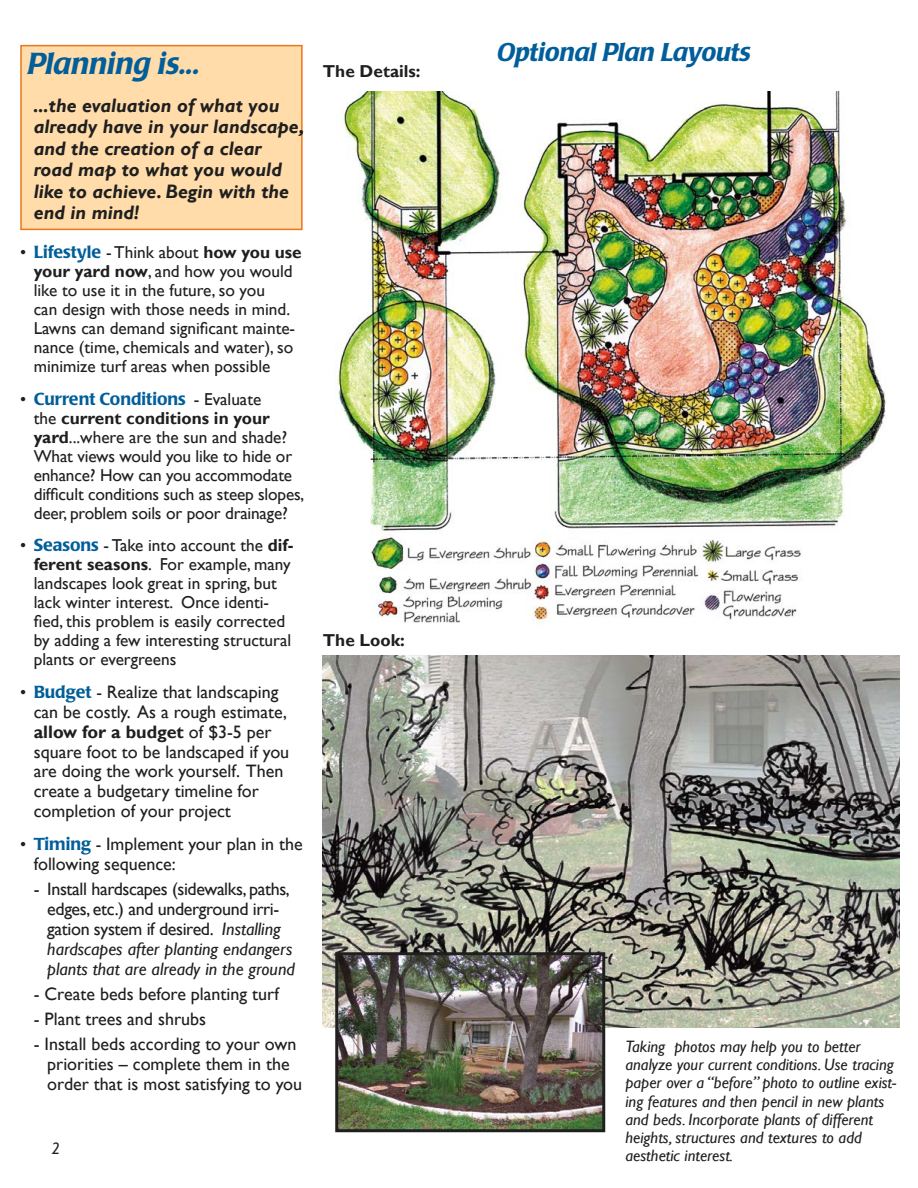
<style>
.page{position:relative;width:918px;height:1188px;background:#fff}
.page>*{position:absolute;margin:0;border:0;box-sizing:border-box;transform-origin:0 0}
.t1{font:italic 500 30px "Poppl Laudatio";color:#005e9b}
.t2{font:italic 500 25.5px "Poppl Laudatio";color:#005e9b}
.t3{font:italic 700 19.5px/21.5px "Gill Sans";color:#1f1f1f}
.t4{font:18px/19.8px "Gill Sans";color:#1f1f1f}
.t5{font:18px/19.8px "Gill Sans";letter-spacing:-.02em;color:#1f1f1f}
.t6{font:17.25px/19px "Gill Sans";color:#1f1f1f}
.t7{font:500 17.25px "Poppl Laudatio";color:#005e9b}
.t8{font:700 17.25px "Gill Sans";color:#1f1f1f}
.t9{font:italic 16.5px/18.1px "Gill Sans";color:#1f1f1f}
.s1{font-family:"Poppl Laudatio";font-weight:500;color:#005e9b}
.s2{font-weight:700}
.s3{font-family:"Gill Sans";font-weight:400;color:#1f1f1f}
.s4{font-size:17.25px}
.s5{font-family:"Poppl Laudatio";font-weight:500;font-size:17.25px;color:#005e9b}
.s6{font-style:italic}
</style>
<div class="page">
<div style="left:20px;top:45px;width:283px;height:185px;background:#ffdcaa;border:2px solid #eb771d"></div>
<img style="left:323px;top:656px;width:577px;height:371px">
<img style="left:339px;top:956px;width:262px;height:172px">
<div style="left:335px;top:952px;width:270px;height:180px;border:3px solid #1f1f1f"></div>
<img style="left:334px;top:92px;width:552px;height:531px">
<h2 class="t2" style="left:497px;top:38px;width:255px">Optional Plan Layouts</h2>
<h1 class="t1" style="left:27px;top:47px;width:175px">Planning is...</h1>
<p class="t3" style="left:34px;top:95px;width:272px">...the evaluation of what you already have in your landscape, and the creation of a clear road map to what you would like to achieve. Begin with the end in mind!</p>
<p class="t6" style="left:34px;top:243px;width:270px;text-indent:-14px">• <span class="s1">Lifestyle</span> - Think about <span class="s2">how you use your yard now</span>, and how you would like to use it in the future, so you<br>can design with those needs in mind.<br>Lawns can demand significant mainte&shy;nance (time, chemicals and water), so minimize turf areas when possible</p>
<p class="t7" style="left:20px;top:389px;width:243px"><span class="s3">•</span> Current Conditions <span class="s3">- Evaluate</span></p>
<p class="t6" style="left:34px;top:409px;width:272px">the <span class="s2">current conditions in your yard</span>...where are the sun and shade?<br>What views would you like to hide or enhance? How can you accommodate difficult conditions such as steep slopes, deer, problem soils or poor drainage?</p>
<p class="t6" style="left:34px;top:536px;width:261px;text-indent:-14px">• <span class="s1">Seasons</span> - Take into account the <span class="s2">dif&shy;ferent seasons</span>. For example, many landscapes look great in spring, but lack winter interest. Once identi&shy;fied, this problem is easily corrected by adding a few interesting structural plants or evergreens</p>
<p class="t4" style="left:34px;top:683px;width:257px;text-indent:-13px"><span class="s4">•</span> <span class="s5">Budget</span> <span class="s4">-</span> Realize that landscaping can be costly. As a rough estimate, <span class="s2">allow for a budget</span> of $3-5 per square foot to be landscaped if you are doing the work yourself. Then create a budgetary timeline for completion of your project</p>
<p class="t4" style="left:34px;top:835px;width:270px;text-indent:-14px"><span class="s4">•</span> <span class="s5">Timing</span> <span class="s4">-</span> Implement your plan in the following sequence:</p>
<p class="t5" style="left:47px;top:880px;width:249px;text-indent:-14px">- Install hardscapes (sidewalks, paths, edges, etc.) and underground irri&shy;gation system if desired. <span class="s6">Installing hardscapes after planting endangers plants that are already in the ground</span></p>
<p class="t4" style="left:34px;top:984px;width:247px">- Create beds before planting turf</p>
<p class="t4" style="left:34px;top:1009px;width:174px">- Plant trees and shrubs</p>
<p class="t4" style="left:47px;top:1035px;width:256px;text-indent:-14px">- Install beds according to your own priorities – complete them in the order that is most satisfying to you</p>
<p class="t9" style="left:626px;top:1038px;width:272px">Taking photos may help you to better analyze your current conditions. Use tracing paper over a “before” photo to outline exist&shy;ing features and then pencil in new plants and beds. Incorporate plants of different heights, structures and textures to add aesthetic interest.</p>
<p class="t8" style="left:323px;top:60px;width:99px">The Details:</p>
<p class="t8" style="left:323px;top:630px;width:84px">The Look:</p>
<p class="t9" style="left:52px;top:1139px;width:10px">2</p>
</div>
